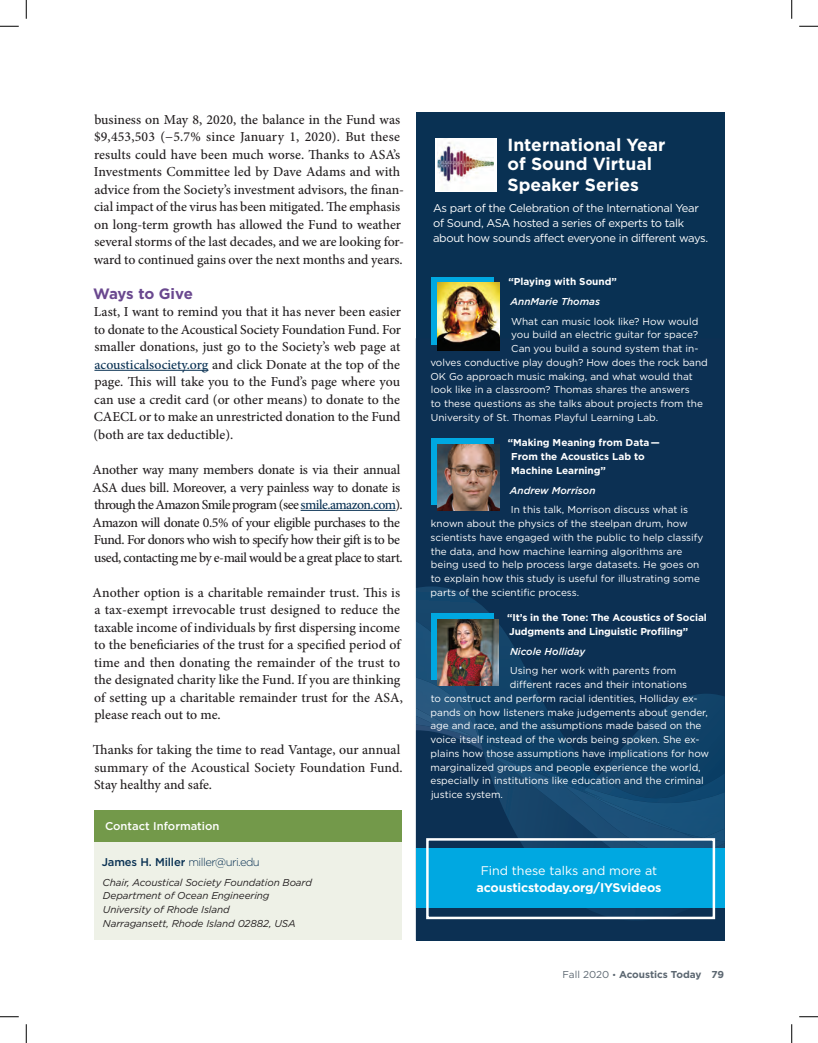
<style>
.page{position:relative;width:818px;height:1043px;background:#fff}
.page>*{position:absolute;margin:0;border:0;box-sizing:border-box;transform-origin:0 0}
.t1{font:700 17.5px/18.8px "Gotham";color:#fff}
.t2{font:700 15px "Gotham";letter-spacing:-.02em;color:#6a488f}
.t3{font:500 13.75px/17.5px "Minion Pro";letter-spacing:-.005em;color:#231f20}
.t4{font:500 13.75px/17.5px "Minion Pro";letter-spacing:-.03em;color:#231f20}
.t5{font:700 12.5px "Gotham";letter-spacing:-.01em;color:#fff}
.t6{font:12.5px "Gotham";color:#fff}
.t7{font:11.25px/15px "Gotham";letter-spacing:-.03em;color:#fff}
.t8{font:300 11.25px "Gotham";letter-spacing:-.05em;color:#093153}
.t9{font:500 11.25px "Gotham";color:#fff}
.t10{font:10px/13.8px "Gotham";color:#fff}
.t11{font:700 10px/13.8px "Gotham";letter-spacing:-.01em;color:#fff}
.t12{font:italic 10px/13.8px "Gotham";letter-spacing:-.01em;color:#231f20}
.t13{font:italic 500 10px "Gotham";color:#fff}
.t14{font:700 10px "Gotham";color:#5c6771}
.s1{color:#093153}
.s2{font-weight:500}
.s3{font-weight:400}
.s4{font-weight:400;font-size:8.75px}
</style>
<div class="page">
<hr style="left:94px;top:370px;width:114px;height:1px;background:#093153">
<hr style="left:300px;top:510px;width:95px;height:1px;background:#093153">
<div style="left:94px;top:840px;width:307px;height:100px;background:#eef1e7"></div>
<div style="left:94px;top:810px;width:307px;height:31px;background:#73994a"></div>
<div style="left:416px;top:112px;width:308px;height:828px;background:#093153"></div>
<img style="left:483px;top:908px;width:233px;height:12px">
<svg style="left:621px;top:694px;width:103px;height:56px"></svg>
<svg style="left:416px;top:586px;width:158px;height:164px"></svg>
<img style="left:416px;top:621px;width:64px;height:103px">
<img style="left:492px;top:750px;width:232px;height:98px">
<img style="left:519px;top:757px;width:184px;height:81px">
<img style="left:558px;top:781px;width:166px;height:67px">
<img style="left:583px;top:787px;width:141px;height:51px">
<img style="left:589px;top:794px;width:90px;height:37px">
<img style="left:703px;top:828px;width:21px;height:13px">
<img style="left:549px;top:775px;width:54px;height:24px">
<svg style="left:482px;top:730px;width:76px;height:51px;background:#104168"></svg>
<img style="left:416px;top:677px;width:63px;height:31px">
<img style="left:416px;top:724px;width:67px;height:26px">
<img style="left:416px;top:708px;width:63px;height:31px">
<div style="left:431px;top:277px;width:63px;height:67px;background:#00a8e1"></div>
<img style="left:437px;top:283px;width:63px;height:67px">
<div style="left:416px;top:848px;width:308px;height:60px;background:#00a8e1"></div>
<div style="left:426px;top:838px;width:289px;height:81px;border:2px solid #fff"></div>
<div style="left:435px;top:138px;width:61px;height:53px;background:#fff"></div>
<img style="left:438px;top:142px;width:55px;height:40px">
<div style="left:431px;top:612px;width:62px;height:67px;background:#00a8e1"></div>
<img style="left:437px;top:619px;width:61px;height:66px">
<div style="left:431px;top:438px;width:62px;height:67px;background:#00a8e1"></div>
<img style="left:437px;top:444px;width:62px;height:66px">
<svg style="left:0;top:25px;width:19px;height:2px"></svg>
<svg style="left:799px;top:25px;width:19px;height:2px"></svg>
<svg style="left:0;top:1016px;width:19px;height:1px"></svg>
<svg style="left:799px;top:1016px;width:19px;height:1px"></svg>
<svg style="left:25px;top:0;width:2px;height:19px"></svg>
<svg style="left:25px;top:1024px;width:2px;height:18px"></svg>
<svg style="left:791px;top:0;width:1px;height:19px"></svg>
<svg style="left:791px;top:1024px;width:1px;height:18px"></svg>
<p class="t3" style="left:94px;top:111px;width:312px">business on May 8, 2020, the balance in the Fund was $9,453,503 (−5.7% since January 1, 2020). But these results could have been much worse. Thanks to ASA’s Investments Committee led by Dave Adams and with advice from the Society’s investment advisors, the finan&shy;cial impact of the virus has been mitigated. The emphasis on long-term growth has allowed the Fund to weather several storms of the last decades, and we are looking for&shy;ward to continued gains over the next months and years.</p>
<p class="t2" style="left:93px;top:283px;width:101px">Ways to Give</p>
<p class="t3" style="left:93px;top:303px;width:309px;text-align:justify">Last, I want to remind you that it has never been easier to donate to the Acoustical Society Foundation Fund. For smaller donations, just go to the Society’s web page at <span class="s1">acousticalsociety.org</span> and click Donate at the top of the page. This will take you to the Fund’s page where you can use a credit card (or other means) to donate to the CAECL or to make an unrestricted donation to the Fund (both are tax deductible).</p>
<p class="t4" style="left:93px;top:461px;width:312px">Another way many members donate is via their annual ASA dues bill. Moreover, a very painless way to donate is through the Amazon Smile program (see <span class="s1">smile.amazon.com</span>).<br>Amazon will donate 0.5% of your eligible purchases to the Fund. For donors who wish to specify how their gift is to be used, contacting me by e-mail would be a great place to start.</p>
<p class="t3" style="left:93px;top:583px;width:312px">Another option is a charitable remainder trust. This is a tax-exempt irrevocable trust designed to reduce the taxable income of individuals by first dispersing income to the beneficiaries of the trust for a specified period of time and then donating the remainder of the trust to the designated charity like the Fund. If you are thinking of setting up a charitable remainder trust for the ASA, please reach out to me.</p>
<p class="t3" style="left:93px;top:741px;width:311px">Thanks for taking the time to read Vantage, our annual summary of the Acoustical Society Foundation Fund.<br>Stay healthy and safe.</p>
<p class="t9" style="left:105px;top:818px;width:116px">Contact Information</p>
<p class="t8" style="left:102px;top:855px;width:160px"><span class="s2">James H. Miller</span> miller@uri.edu</p>
<p class="t12" style="left:103px;top:875px;width:211px">Chair, Acoustical Society Foundation Board Department of Ocean Engineering University of Rhode Island<br>Narragansett, Rhode Island 02882, USA</p>
<p class="t1" style="left:507px;top:136px;width:159px">International Year of Sound Virtual</p>
<p class="t1" style="left:507px;top:176px;width:133px">Speaker Series</p>
<p class="t7" style="left:433px;top:200px;width:276px">As part of the Celebration of the International Year of Sound, ASA hosted a series of experts to talk about how sounds affect everyone in different ways.</p>
<p class="t11" style="left:508px;top:275px;width:110px">“Playing with Sound”</p>
<p class="t13" style="left:510px;top:295px;width:91px">AnnMarie Thomas</p>
<p class="t10" style="left:511px;top:314px;width:189px">What can music look like? How would</p>
<p class="t10" style="left:511px;top:328px;width:188px">you build an electric guitar for space?</p>
<p class="t10" style="left:511px;top:341px;width:189px">Can you build a sound system that in-</p>
<p class="t10" style="left:430px;top:355px;width:279px">volves conductive play dough? How does the rock band</p>
<p class="t10" style="left:430px;top:369px;width:264px">OK Go approach music making, and what would that</p>
<p class="t10" style="left:431px;top:383px;width:260px">look like in a classroom? Thomas shares the answers</p>
<p class="t10" style="left:430px;top:396px;width:274px">to these questions as she talks about projects from the</p>
<p class="t10" style="left:431px;top:410px;width:229px">University of St. Thomas Playful Learning Lab.</p>
<p class="t11" style="left:511px;top:436px;width:150px;text-indent:-3px">“Making Meaning from Data —<br>From the Acoustics Lab to<br>Machine Learning”</p>
<p class="t13" style="left:510px;top:483px;width:87px">Andrew Morrison</p>
<p class="t10" style="left:430px;top:502px;width:274px;text-indent:80px">In this talk, Morrison discuss what is known about the physics of the steelpan drum, how scientists have engaged with the public to help classify the data, and how machine learning algorithms are being used to help process large datasets. He goes on to explain how this study is useful for illustrating some parts of the scientific process.</p>
<p class="t11" style="left:507px;top:611px;width:201px">“It’s in the Tone: The Acoustics of Social<br>Judgments and Linguistic Profiling”</p>
<p class="t13" style="left:510px;top:644px;width:77px">Nicole Holliday</p>
<p class="t10" style="left:510px;top:663px;width:167px">Using her work with parents from</p>
<p class="t10" style="left:510px;top:677px;width:179px">different races and their intonations</p>
<p class="t10" style="left:430px;top:691px;width:268px">to construct and perform racial identities, Holliday ex-</p>
<p class="t10" style="left:430px;top:705px;width:279px">pands on how listeners make judgements about gender,</p>
<p class="t10" style="left:430px;top:718px;width:272px">age and race, and the assumptions made based on the</p>
<p class="t10" style="left:430px;top:732px;width:271px">voice itself instead of the words being spoken. She ex-</p>
<p class="t10" style="left:430px;top:746px;width:280px">plains how those assumptions have implications for how</p>
<p class="t10" style="left:430px;top:760px;width:271px">marginalized groups and people experience the world,</p>
<p class="t10" style="left:430px;top:773px;width:275px">especially in institutions like education and the criminal</p>
<p class="t10" style="left:431px;top:787px;width:74px">justice system.</p>
<p class="t6" style="left:480px;top:862px;width:178px">Find these talks and more at</p>
<p class="t5" style="left:476px;top:878px;width:187px">acousticstoday.org/IYSvideos</p>
<p class="t14" style="left:562px;top:968px;width:163px"><span class="s3">Fall 2020</span> <span class="s4">•</span> Acoustics Today 79</p>
</div>
